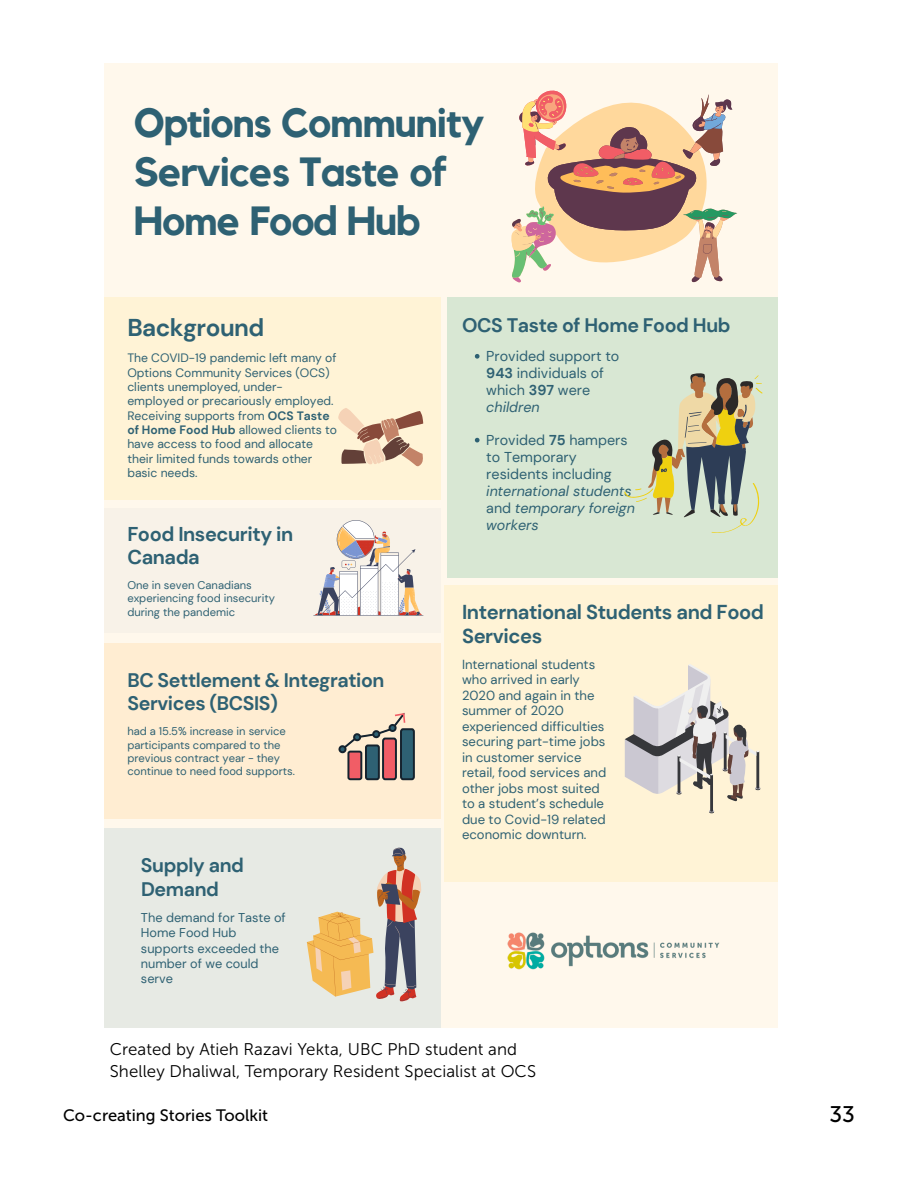
<style>
.page{position:relative;width:918px;height:1188px;background:#fff}
.page>*{position:absolute;margin:0;border:0;box-sizing:border-box;transform-origin:0 0}
.t1{font:700 40.65px/48.8px "Kollektif";letter-spacing:-.025em;color:#2e6173}
.t2{font:700 24.3px "DM Sans";letter-spacing:-.02em;color:#2e6173}
.t3{font:22.5px "Museo Sans 500";color:#000}
.t4{font:700 20.1px/24px "DM Sans";letter-spacing:-.02em;color:#2e6173}
.t5{font:700 19.95px/24px "DM Sans";letter-spacing:-.02em;color:#2e6173}
.t6{font:700 19.65px/23.4px "DM Sans";letter-spacing:-.02em;color:#2e6173}
.t7{font:16.8px/22.8px "Museo Sans 300";letter-spacing:.005em;color:#000}
.t8{font:16.5px "Museo Sans 500";color:#000}
.t9{font:14.25px/17px "DM Sans";color:#2e6173}
.t10{font:italic 14.25px/17px "DM Sans";color:#2e6173}
.t11{font:13.05px/15.5px "DM Sans";color:#2e6173}
.t12{font:12.75px/15.1px "DM Sans";color:#2e6173}
.t13{font:12.15px/14.2px "DM Sans";color:#2e6173}
.t14{font:11.25px/13.2px "DM Sans";color:#2e6173}
.s1{font-weight:700}
.s2{font-style:italic}
.s3{font-style:normal}
</style>
<div class="page">
<div style="left:104px;top:63px;width:674px;height:965px;background:#fff8ec"></div>
<div style="left:104px;top:508px;width:337px;height:125px;background:#f8f2e8"></div>
<div style="left:104px;top:643px;width:337px;height:175px;background:#ffedd2"></div>
<div style="left:447px;top:297px;width:331px;height:280px;background:#d8e7d3"></div>
<div style="left:444px;top:585px;width:334px;height:297px;background:#fff3d6"></div>
<div style="left:104px;top:829px;width:337px;height:199px;background:#e7eae4"></div>
<div style="left:104px;top:297px;width:337px;height:202px;background:#fff3d6"></div>
<svg style="left:338px;top:408px;width:86px;height:58px"></svg>
<div style="left:348px;top:752px;width:13px;height:27px;background:#f15d66;border-radius:2px"></div>
<div style="left:347px;top:751px;width:15px;height:29px;border:2px solid #15232e;border-radius:2px"></div>
<div style="left:366px;top:745px;width:13px;height:34px;background:#2e6173;border-radius:2px"></div>
<div style="left:365px;top:744px;width:15px;height:36px;border:2px solid #15232e;border-radius:2px"></div>
<div style="left:383px;top:739px;width:13px;height:40px;background:#f15d66;border-radius:2px"></div>
<div style="left:382px;top:738px;width:15px;height:42px;border:2px solid #15232e;border-radius:2px"></div>
<div style="left:401px;top:729px;width:13px;height:50px;background:#2e6173;border-radius:2px"></div>
<div style="left:400px;top:728px;width:15px;height:52px;border:2px solid #15232e;border-radius:2px"></div>
<svg style="left:346px;top:713px;width:60px;height:39px"></svg>
<div style="left:373px;top:731px;width:7px;height:7px;background:#2e6173;border-radius:3px"></div>
<div style="left:372px;top:730px;width:9px;height:9px;border:2px solid #15232e;border-radius:3px"></div>
<div style="left:354px;top:734px;width:6px;height:7px;background:#2e6173;border-radius:3px"></div>
<div style="left:353px;top:733px;width:8px;height:9px;border:2px solid #15232e;border-radius:3px"></div>
<div style="left:339px;top:746px;width:7px;height:7px;background:#2e6173;border-radius:3px"></div>
<div style="left:338px;top:745px;width:9px;height:9px;border:2px solid #15232e;border-radius:3px"></div>
<img style="left:507px;top:932px;width:213px;height:38px">
<svg style="left:511px;top:90px;width:226px;height:192px"></svg>
<svg style="left:307px;top:847px;width:114px;height:154px"></svg>
<svg style="left:313px;top:520px;width:110px;height:96px"></svg>
<svg style="left:625px;top:664px;width:135px;height:150px"></svg>
<svg style="left:475px;top:354px;width:5px;height:5px"></svg>
<svg style="left:475px;top:438px;width:5px;height:4px"></svg>
<svg style="left:624px;top:373px;width:139px;height:160px"></svg>
<h1 class="t1" style="left:134px;top:98px;width:352px">Options Community<br>Services Taste of<br>Home Food Hub</h1>
<h2 class="t2" style="left:127px;top:313px;width:139px">Background</h2>
<p class="t13" style="left:127px;top:351px;width:211px">The COVID-19 pandemic left many of<br>Options Community Services (OCS) clients unemployed, under&shy;employed or precariously employed.<br>Receiving supports from <span class="s1">OCS Taste of Home Food Hub</span> allowed clients to have access to food and allocate their limited funds towards other basic needs.</p>
<h3 class="t5" style="left:127px;top:522px;width:167px">Food Insecurity in<br>Canada</h3>
<p class="t14" style="left:127px;top:579px;width:149px">One in seven Canadians experiencing food insecurity during the pandemic</p>
<h3 class="t6" style="left:127px;top:668px;width:259px">BC Settlement &amp; Integration<br>Services (BCSIS)</h3>
<p class="t14" style="left:127px;top:725px;width:169px">had a 15.5% increase in service participants compared to the previous contract year - they continue to need food supports.</p>
<h3 class="t6" style="left:141px;top:854px;width:104px">Supply and<br>Demand</h3>
<p class="t12" style="left:141px;top:910px;width:146px">The demand for Taste of<br>Home Food Hub supports exceeded the number of we could serve</p>
<h3 class="t6" style="left:462px;top:313px;width:270px">OCS Taste of Home Food Hub</h3>
<p class="t9" style="left:486px;top:347px;width:135px">Provided support to<br><span class="s1">943</span> individuals of which <span class="s1">397</span> were <span class="s2">children</span></p>
<p class="t9" style="left:486px;top:431px;width:143px">Provided <span class="s1">75</span> hampers to Temporary residents including</p>
<p class="t10" style="left:486px;top:482px;width:150px">international students <span class="s3">and</span> temporary foreign workers</p>
<h3 class="t4" style="left:462px;top:600px;width:304px">International Students and Food<br>Services</h3>
<p class="t11" style="left:462px;top:656px;width:146px">International students who arrived in early<br>2020 and again in the summer of 2020 experienced difficulties securing part-time jobs in customer service retail, food services and other jobs most suited to a student’s schedule due to Covid-19 related economic downturn.</p>
<h3 class="t7" style="left:110px;top:1038px;width:428px">Created by Atieh Razavi Yekta, UBC PhD student and<br>Shelley Dhaliwal, Temporary Resident Specialist at OCS</h3>
<h3 class="t8" style="left:63px;top:1106px;width:207px">Co-creating Stories Toolkit</h3>
<h3 class="t3" style="left:829px;top:1102px;width:27px">33</h3>
</div>
